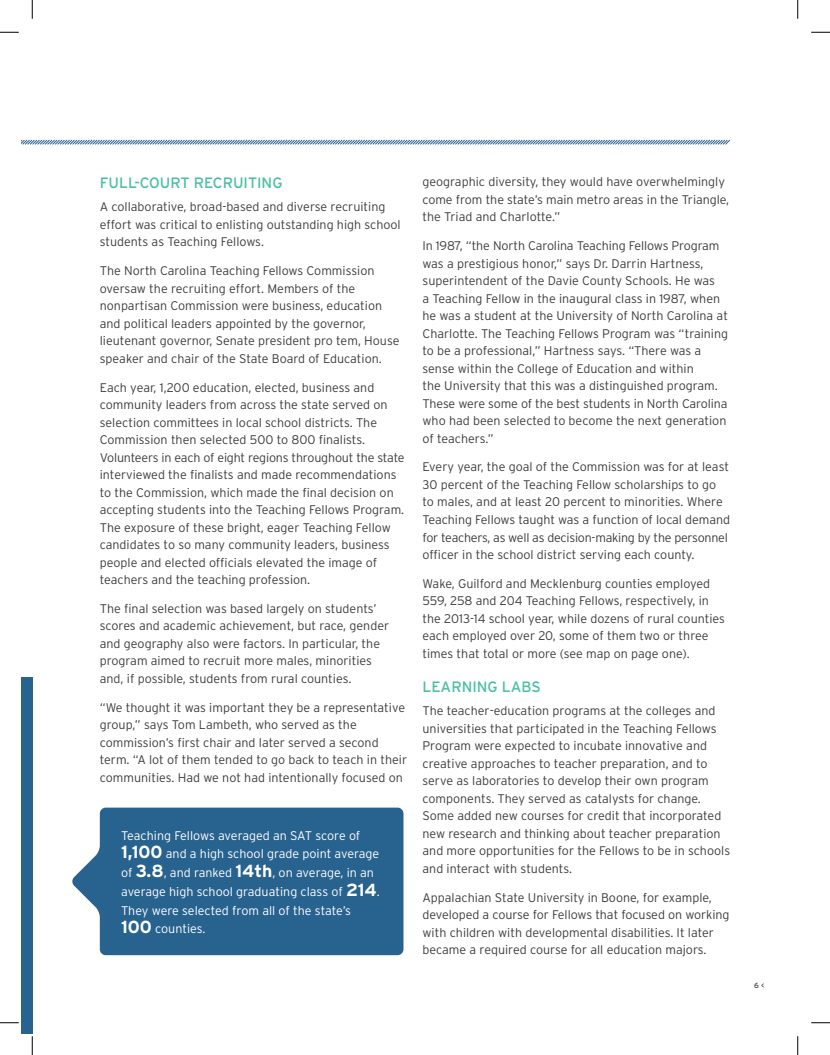
<style>
.page{position:relative;width:830px;height:1055px;background:#fff}
.page>*{position:absolute;margin:0;border:0;box-sizing:border-box;transform-origin:0 0}
.t1{font:15px "Interstate";color:#47bfa2}
.t2{font:300 12.5px/17.5px "Interstate";color:#3e3e3f}
.t3{font:300 12.5px/18.8px "Interstate";color:#fff}
.t4{font:7.5px "Interstate";color:#3e3e3f}
.s1{font-weight:700;font-size:17.5px}
</style>
<div class="page">
<div style="left:21px;top:678px;width:11px;height:355px;background:#28628f"></div>
<svg style="left:21px;top:139px;width:709px;height:6px"></svg>
<svg style="left:72px;top:807px;width:331px;height:148px;background:#366c96"></svg>
<svg style="left:0;top:31px;width:19px;height:2px"></svg>
<svg style="left:811px;top:31px;width:18px;height:2px"></svg>
<svg style="left:0;top:1022px;width:19px;height:1px"></svg>
<svg style="left:811px;top:1022px;width:18px;height:1px"></svg>
<svg style="left:31px;top:0;width:2px;height:19px"></svg>
<svg style="left:31px;top:1036px;width:2px;height:18px"></svg>
<svg style="left:797px;top:0;width:1px;height:19px"></svg>
<svg style="left:797px;top:1036px;width:1px;height:18px"></svg>
<p class="t1" style="left:100px;top:174px;width:184px">FU LL-COU RT RECRU ITING</p>
<p class="t2" style="left:100px;top:198px;width:302px">A collaborative, broad-based and diverse recruiting effort was critical to enlisting outstanding high school students as Teaching Fellows.</p>
<p class="t2" style="left:100px;top:262px;width:301px">The North Carolina Teaching Fellows Commission oversaw the recruiting effort. Members of the nonpartisan Commission were business, education and political leaders appointed by the governor, lieutenant governor, Senate president pro tem, House speaker and chair of the State Board of Education.</p>
<p class="t2" style="left:100px;top:378px;width:306px">Each year, 1,200 education, elected, business and community leaders from across the state served on selection committees in local school districts. The Commission then selected 500 to 800 finalists.<br>Volunteers in each of eight regions throughout the state interviewed the finalists and made recommendations to the Commission, which made the final decision on accepting students into the Teaching Fellows Program.<br>The exposure of these bright, eager Teaching Fellow candidates to so many community leaders, business people and elected officials elevated the image of teachers and the teaching profession.</p>
<p class="t2" style="left:100px;top:599px;width:291px">The final selection was based largely on students’ scores and academic achievement, but race, gender and geography also were factors. In particular, the program aimed to recruit more males, minorities and, if possible, students from rural counties.</p>
<p class="t2" style="left:100px;top:698px;width:309px">“We thought it was important they be a representative group,” says Tom Lambeth, who served as the commission’s first chair and later served a second term. “A lot of them tended to go back to teach in their communities. Had we not had intentionally focused on</p>
<p class="t3" style="left:121px;top:825px;width:260px">Teaching Fellows averaged an SAT score of <span class="s1">1,100</span> and a high school grade point average of <span class="s1">3.8</span>, and ranked <span class="s1">14th</span>, on average, in an average high school graduating class of <span class="s1">214</span>.<br>They were selected from all of the state’s <span class="s1">100</span> counties.</p>
<p class="t2" style="left:422px;top:173px;width:308px">geographic diversity, they would have overwhelmingly come from the state’s main metro areas in the Triangle, the Triad and Charlotte.”</p>
<p class="t2" style="left:422px;top:237px;width:307px">In 1987, “the North Carolina Teaching Fellows Program was a prestigious honor,” says Dr. Darrin Hartness, superintendent of the Davie County Schools. He was<br>a Teaching Fellow in the inaugural class in 1987, when he was a student at the University of North Carolina at Charlotte. The Teaching Fellows Program was “training to be a professional,” Hartness says. “There was a sense within the College of Education and within<br>the University that this was a distinguished program.<br>These were some of the best students in North Carolina who had been selected to become the next generation of teachers.”</p>
<p class="t2" style="left:422px;top:458px;width:309px">Every year, the goal of the Commission was for at least 30 percent of the Teaching Fellow scholarships to go to males, and at least 20 percent to minorities. Where Teaching Fellows taught was a function of local demand for teachers, as well as decision-making by the personnel officer in the school district serving each county.</p>
<p class="t2" style="left:422px;top:574px;width:304px">Wake, Guilford and Mecklenburg counties employed 559, 258 and 204 Teaching Fellows, respectively, in the 2013-14 school year, while dozens of rural counties each employed over 20, some of them two or three times that total or more (see map on page one).</p>
<p class="t1" style="left:422px;top:677px;width:120px">LEARNING LABS</p>
<p class="t2" style="left:422px;top:702px;width:309px">The teacher-education programs at the colleges and universities that participated in the Teaching Fellows Program were expected to incubate innovative and creative approaches to teacher preparation, and to serve as laboratories to develop their own program components. They served as catalysts for change.<br>Some added new courses for credit that incorporated new research and thinking about teacher preparation and more opportunities for the Fellows to be in schools and interact with students.</p>
<p class="t2" style="left:422px;top:888px;width:308px">Appalachian State University in Boone, for example, developed a course for Fellows that focused on working with children with developmental disabilities. It later became a required course for all education majors.</p>
<p class="t4" style="left:754px;top:980px;width:12px">6 &lt;</p>
</div>
